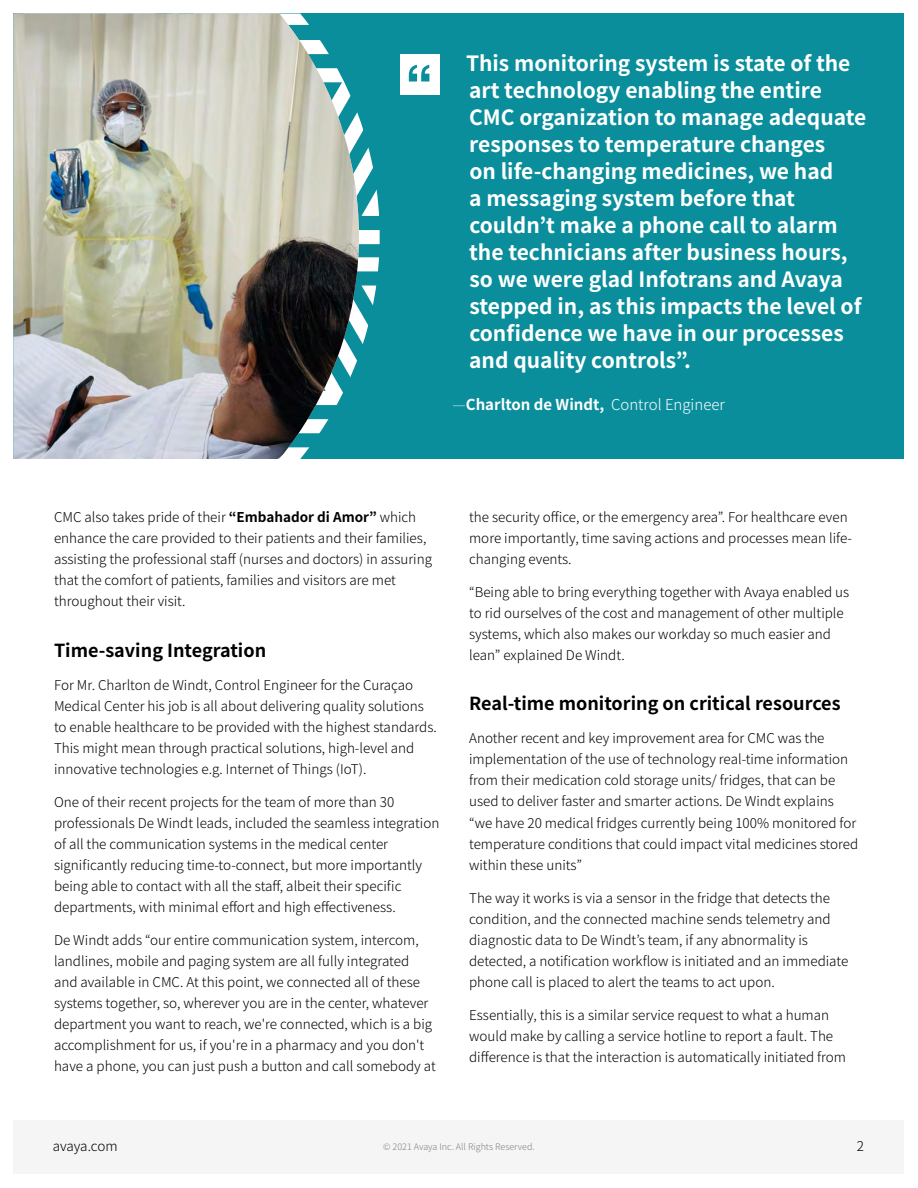
<style>
.page{position:relative;width:918px;height:1188px;background:#fff}
.page>*{position:absolute;margin:0;border:0;box-sizing:border-box;transform-origin:0 0}
.t1{font:700 21px/27px "Noto Sans JP";color:#fff}
.t2{font:700 18px "Noto Sans JP";color:#000}
.t3{font:700 15px "Noto Sans JP";color:#fff}
.t4{font:300 13.5px/21px "Noto Sans JP";color:#000}
.t5{font:300 9px "Noto Sans JP";color:#808080}
.s1{font-weight:100}
.s2{font-weight:300}
.s3{font-weight:700}
</style>
<div class="page">
<div style="left:14px;top:14px;width:890px;height:445px;background:#0a8e9b"></div>
<svg style="left:359px;top:117px;width:21px;height:127px"></svg>
<svg style="left:359px;top:257px;width:20px;height:88px"></svg>
<img style="left:14px;top:14px;width:345px;height:445px">
<div style="left:14px;top:1120px;width:890px;height:54px;background:#f5f5f5"></div>
<div style="left:400px;top:54px;width:40px;height:40px;background:#fff"></div>
<svg style="left:409px;top:65px;width:20px;height:16px"></svg>
<p class="t1" style="left:466px;top:50px;width:402px">This monitoring system is state of the art technology enabling the entire CMC organization to manage adequate responses to temperature changes<br>on life-changing medicines, we had<br>a messaging system before that couldn’t make a phone call to alarm the technicians after business hours, so we were glad Infotrans and Avaya stepped in, as this impacts the level of confidence we have in our processes and quality controls”.</p>
<p class="t3" style="left:453px;top:396px;width:274px"><span class="s1">—</span>Charlton de Windt, <span class="s2">Control Engineer</span></p>
<p class="t4" style="left:54px;top:506px;width:380px">CMC also takes pride of their <span class="s3">“Embahador di Amor”</span> which enhance the care provided to their patients and their families, assisting the professional staff (nurses and doctors) in assuring that the comfort of patients, families and visitors are met throughout their visit.</p>
<h2 class="t2" style="left:54px;top:640px;width:214px">Time-saving Integration</h2>
<p class="t4" style="left:54px;top:674px;width:384px">For Mr. Charlton de Windt, Control Engineer for the Curaçao Medical Center his job is all about delivering quality solutions to enable healthcare to be provided with the highest standards.<br>This might mean through practical solutions, high-level and innovative technologies e.g. Internet of Things (IoT).</p>
<p class="t4" style="left:54px;top:791px;width:387px">One of their recent projects for the team of more than 30 professionals De Windt leads, included the seamless integration of all the communication systems in the medical center significantly reducing time-to-connect, but more importantly being able to contact with all the staff, albeit their specific departments, with minimal effort and high effectiveness.</p>
<p class="t4" style="left:54px;top:929px;width:383px">De Windt adds “our entire communication system, intercom, landlines, mobile and paging system are all fully integrated and available in CMC. At this point, we connected all of these systems together, so, wherever you are in the center, whatever department you want to reach, we're connected, which is a big accomplishment for us, if you're in a pharmacy and you don't have a phone, you can just push a button and call somebody at</p>
<p class="t4" style="left:469px;top:506px;width:384px">the security office, or the emergency area”. For healthcare even more importantly, time saving actions and processes mean life&shy;changing events.</p>
<p class="t4" style="left:469px;top:581px;width:382px">“Being able to bring everything together with Avaya enabled us to rid ourselves of the cost and management of other multiple systems, which also makes our workday so much easier and lean” explained De Windt.</p>
<h2 class="t2" style="left:469px;top:694px;width:373px">Real-time monitoring on critical resources</h2>
<p class="t4" style="left:469px;top:728px;width:391px">Another recent and key improvement area for CMC was the implementation of the use of technology real-time information from their medication cold storage units/ fridges, that can be used to deliver faster and smarter actions. De Windt explains “we have 20 medical fridges currently being 100% monitored for temperature conditions that could impact vital medicines stored within these units”</p>
<p class="t4" style="left:469px;top:887px;width:381px">The way it works is via a sensor in the fridge that detects the condition, and the connected machine sends telemetry and diagnostic data to De Windt’s team, if any abnormality is detected, a notification workflow is initiated and an immediate phone call is placed to alert the teams to act upon.</p>
<p class="t4" style="left:469px;top:1004px;width:379px">Essentially, this is a similar service request to what a human would make by calling a service hotline to report a fault. The difference is that the interaction is automatically initiated from</p>
<p class="t4" style="left:53px;top:1135px;width:66px">avaya.com</p>
<p class="t5" style="left:383px;top:1142px;width:153px">© 2021 Avaya Inc. All Rights Reserved.</p>
<p class="t4" style="left:857px;top:1135px;width:9px">2</p>
</div>
